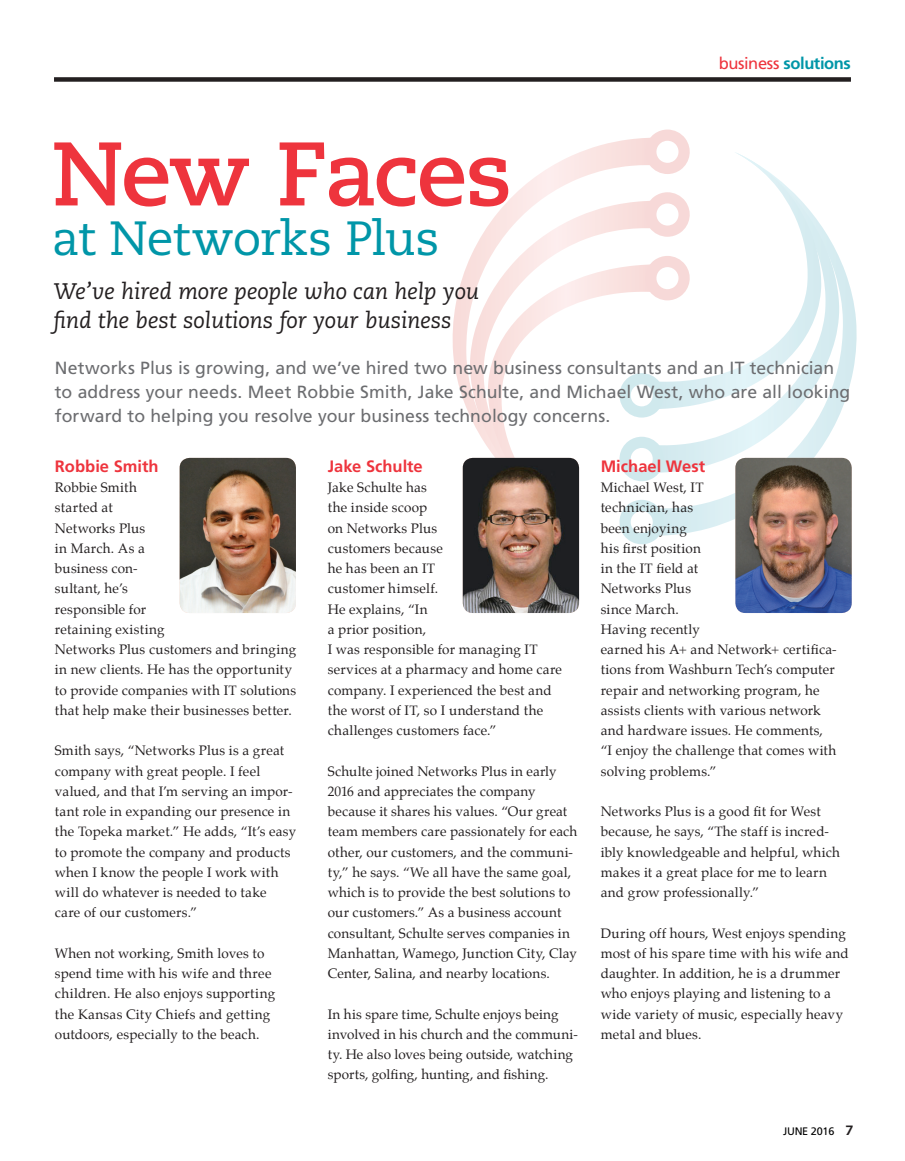
<style>
.page{position:relative;width:905px;height:1161px;background:#fff}
.page>*{position:absolute;margin:0;border:0;box-sizing:border-box;transform-origin:0 0}
.t1{font:700 90px "Caecilia LT Std";letter-spacing:-.025em;color:#ee343d}
.t2{font:48px "Caecilia LT Std";letter-spacing:-.02em;color:#0096a8}
.Head_-_Subhead{font:italic 22.5px/28.5px "Caecilia LT Std";color:#231f20}
.Blue_Valley_deck{font:17.7px/24px "Frutiger";letter-spacing:.005em;color:#6c6d70}
.Paragraph_-_Heading{font:700 16.5px "Frutiger";color:#ee343d}
.t3{font:700 16.5px "Frutiger";letter-spacing:-.025em;color:#0096a8}
.Blue_Valley_deck-2{font:13.5px/20.2px "Palatino";letter-spacing:.015em;color:#231f20}
.t4{font:10.8px "Frutiger";letter-spacing:-.02em;color:#010101}
.s1{font-weight:400;color:#ee343d}
.s2{font-family:"Caecilia LT Std";font-weight:800;font-size:13.5px;color:#231f20}
</style>
<div class="page">
<div style="left:54px;top:77px;width:796px;height:5px;background:#231f20"></div>
<svg style="left:452px;top:138px;width:190px;height:384px"></svg>
<svg style="left:470px;top:201px;width:172px;height:257px"></svg>
<svg style="left:487px;top:264px;width:156px;height:258px"></svg>
<svg style="left:642px;top:130px;width:48px;height:41px"></svg>
<svg style="left:642px;top:195px;width:15px;height:39px"></svg>
<svg style="left:642px;top:259px;width:15px;height:41px"></svg>
<svg style="left:667px;top:257px;width:190px;height:279px"></svg>
<svg style="left:667px;top:226px;width:172px;height:247px"></svg>
<svg style="left:657px;top:152px;width:164px;height:257px"></svg>
<svg style="left:616px;top:500px;width:51px;height:44px"></svg>
<svg style="left:616px;top:437px;width:51px;height:44px"></svg>
<svg style="left:616px;top:373px;width:51px;height:45px"></svg>
<img style="left:180px;top:458px;width:116px;height:155px">
<img style="left:463px;top:458px;width:116px;height:155px">
<img style="left:735px;top:458px;width:116px;height:155px">
<p class="t1" style="left:52px;top:121px;width:462px">New Faces</p>
<p class="t2" style="left:52px;top:211px;width:389px">at Networks Plus</p>
<p class="Head_-_Subhead" style="left:53px;top:278px;width:427px">We’ve hired more people who can help you find the best solutions for your business</p>
<p class="t3" style="left:718px;top:54px;width:134px"><span class="s1">business</span> solutions</p>
<p class="Blue_Valley_deck" style="left:55px;top:356px;width:797px">Networks Plus is growing, and we’ve hired two new business consultants and an IT technician to address your needs. Meet Robbie Smith, Jake Schulte, and Michael West, who are all looking forward to helping you resolve your business technology concerns.</p>
<p class="Paragraph_-_Heading" style="left:55px;top:457px;width:105px">Robbie Smith</p>
<p class="Blue_Valley_deck-2" style="left:55px;top:477px;width:243px">Robbie Smith<br>started at<br>Networks Plus<br>in March. As a<br>business con-<br>sultant, he’s<br>responsible for<br>retaining existing<br>Networks Plus customers and bringing in new clients. He has the opportunity to provide companies with IT solutions that help make their businesses better.</p>
<p class="Blue_Valley_deck-2" style="left:55px;top:741px;width:243px">Smith says, “Networks Plus is a great company with great people. I feel valued, and that I’m serving an impor&shy;tant role in expanding our presence in the Topeka market.” He adds, “It’s easy to promote the company and products when I know the people I work with will do whatever is needed to take<br>care of our customers.”</p>
<p class="Blue_Valley_deck-2" style="left:55px;top:943px;width:222px">When not working, Smith loves to spend time with his wife and three children. He also enjoys supporting the Kansas City Chiefs and getting outdoors, especially to the beach.</p>
<p class="Paragraph_-_Heading" style="left:328px;top:457px;width:96px">Jake Schulte</p>
<p class="Blue_Valley_deck-2" style="left:328px;top:477px;width:236px">Jake Schulte has<br>the inside scoop<br>on Networks Plus<br>customers because<br>he has been an IT<br>customer himself.<br>He explains, “In<br>a prior position,<br>I was responsible for managing IT services at a pharmacy and home care company. I experienced the best and the worst of IT, so I understand the challenges customers face.”</p>
<p class="Blue_Valley_deck-2" style="left:328px;top:761px;width:251px">Schulte joined Networks Plus in early 2016 and appreciates the company because it shares his values. “Our great team members care passionately for each other, our customers, and the communi&shy;ty,” he says. “We all have the same goal, which is to provide the best solutions to our customers.” As a business account consultant, Schulte serves companies in Manhattan, Wamego, Junction City, Clay Center, Salina, and nearby locations.</p>
<p class="Blue_Valley_deck-2" style="left:328px;top:1004px;width:252px">In his spare time, Schulte enjoys being involved in his church and the communi&shy;ty. He also loves being outside, watching sports, golfing, hunting, and fishing.</p>
<p class="Paragraph_-_Heading" style="left:600px;top:457px;width:106px">Michael West</p>
<p class="Blue_Valley_deck-2" style="left:600px;top:477px;width:237px">Michael West, IT<br>technician, has<br>been enjoying<br>his first position<br>in the IT field at<br>Networks Plus<br>since March.<br>Having recently<br>earned his A+ and Network+ certifica&shy;tions from Washburn Tech’s computer repair and networking program, he assists clients with various network and hardware issues. He comments, “I enjoy the challenge that comes with solving problems.”</p>
<p class="Blue_Valley_deck-2" style="left:600px;top:801px;width:241px">Networks Plus is a good fit for West because, he says, “The staff is incred&shy;ibly knowledgeable and helpful, which makes it a great place for me to learn and grow professionally.”</p>
<p class="Blue_Valley_deck-2" style="left:600px;top:923px;width:249px">During off hours, West enjoys spending most of his spare time with his wife and daughter. In addition, he is a drummer who enjoys playing and listening to a wide variety of music, especially heavy metal and blues.</p>
<p class="t4" style="left:783px;top:1125px;width:72px">JUNE 2016 <span class="s2">7</span></p>
</div>
